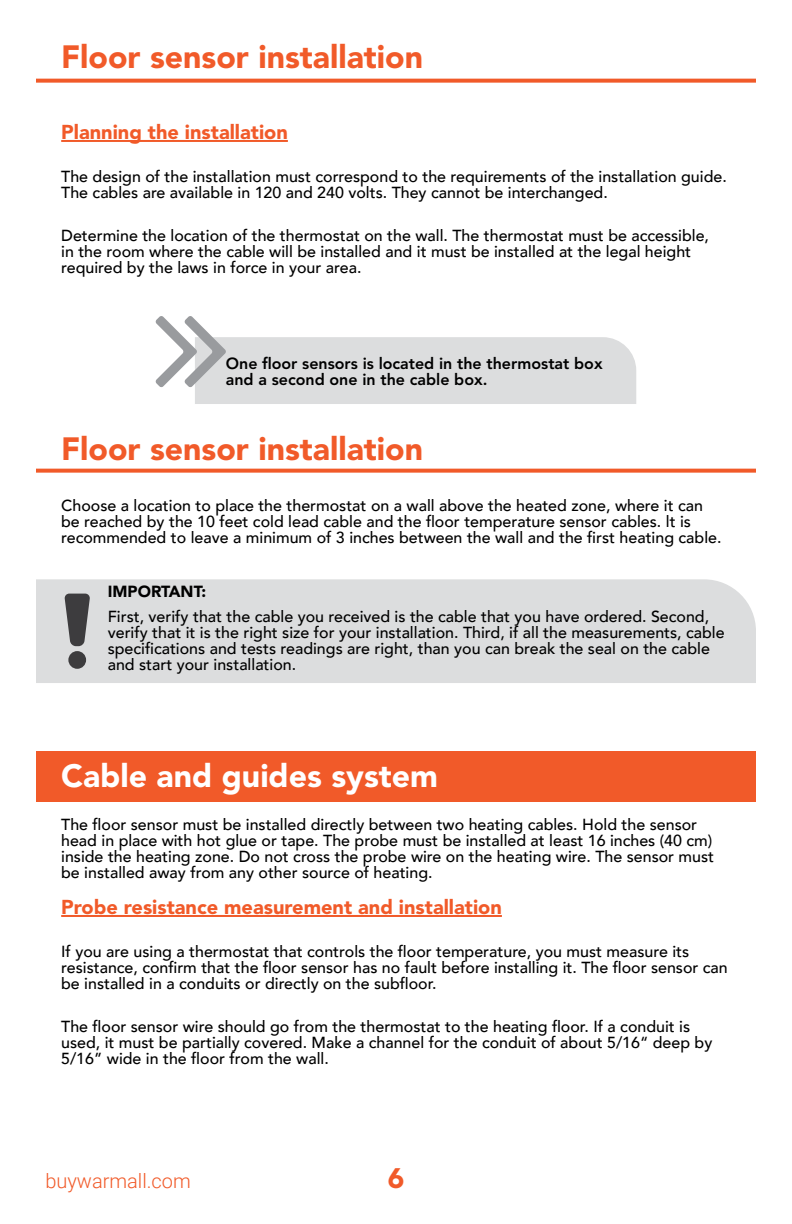
<style>
.page{position:relative;width:792px;height:1224px;background:#fff}
.page>*{position:absolute;margin:0;border:0;box-sizing:border-box;transform-origin:0 0}
.t1{font:900 32px "Avenir LT Std";color:#f15a29}
.t2{font:900 32px "Avenir LT Std";color:#fff}
.t3{font:900 28px "Avenir LT Std";color:#f15a29}
.t4{font:900 20px "Avenir LT Std";color:#f15a29}
.t5{font:300 20px "Roboto";color:#f15a29}
.t6{font:500 16px/16px "Avenir";color:#000}
.t7{font:800 16px/16px "Avenir LT Std";color:#000}
.t8{font:900 16px "Avenir LT Std";color:#000}
</style>
<div class="page">
<svg style="left:36px;top:79px;width:720px;height:4px;background:#f2683c"></svg>
<div style="left:36px;top:751px;width:720px;height:51px;background:#f15a29"></div>
<div style="left:36px;top:579px;width:720px;height:104px;background:#dcddde"></div>
<hr style="left:61px;top:140px;width:227px;height:2px;background:#f15a29">
<hr style="left:61px;top:915px;width:441px;height:2px;background:#f15a29">
<svg style="left:64px;top:594px;width:26px;height:52px"></svg>
<div style="left:68px;top:651px;width:18px;height:18px;background:#3d3c3e;border-radius:50%"></div>
<svg style="left:156px;top:316px;width:480px;height:88px"></svg>
<svg style="left:36px;top:469px;width:720px;height:4px;background:#f2683c"></svg>
<h1 class="t1" style="left:61px;top:38px;width:363px">Floor sensor installation</h1>
<p class="t4" style="left:61px;top:120px;width:228px">Planning the installation</p>
<p class="t6" style="left:61px;top:168px;width:667px">The design of the installation must correspond to the requirements of the installation guide.<br>The cables are available in 120 and 240 volts. They cannot be interchanged.</p>
<p class="t6" style="left:61px;top:227px;width:649px">Determine the location of the thermostat on the wall. The thermostat must be accessible, in the room where the cable will be installed and it must be installed at the legal height required by the laws in force in your area.</p>
<p class="t7" style="left:226px;top:356px;width:378px">One floor sensors is located in the thermostat box and a second one in the cable box.</p>
<h1 class="t1" style="left:61px;top:430px;width:363px">Floor sensor installation</h1>
<p class="t6" style="left:61px;top:497px;width:662px">Choose a location to place the thermostat on a wall above the heated zone, where it can be reached by the 10 feet cold lead cable and the floor temperature sensor cables. lt is recommended to leave a minimum of 3 inches between the wall and the first heating cable.</p>
<p class="t8" style="left:108px;top:582px;width:100px">IMPORTANT:</p>
<p class="t6" style="left:108px;top:608px;width:618px">First, verify that the cable you received is the cable that you have ordered. Second, verify that it is the right size for your installation. Third, if all the measurements, cable specifications and tests readings are right, than you can break the seal on the cable and start your installation.</p>
<h1 class="t2" style="left:61px;top:756px;width:378px">Cable and guides system</h1>
<p class="t6" style="left:61px;top:816px;width:655px">The floor sensor must be installed directly between two heating cables. Hold the sensor head in place with hot glue or tape. The probe must be installed at least 16 inches (40 cm) inside the heating zone. Do not cross the probe wire on the heating wire. The sensor must be installed away from any other source of heating.</p>
<p class="t4" style="left:61px;top:895px;width:442px">Probe resistance measurement and installation</p>
<p class="t6" style="left:61px;top:943px;width:668px">If you are using a thermostat that controls the floor temperature, you must measure its resistance, confirm that the floor sensor has no fault before installing it. The floor sensor can be installed in a conduits or directly on the subfloor.</p>
<p class="t6" style="left:61px;top:1018px;width:653px">The floor sensor wire should go from the thermostat to the heating floor. If a conduit is used, it must be partially covered. Make a channel for the conduit of about 5/16“ deep by<br>5/16” wide in the floor from the wall.</p>
<p class="t5" style="left:45px;top:1167px;width:147px">buywarmall.com</p>
<h2 class="t3" style="left:388px;top:1161px;width:18px">6</h2>
</div>
